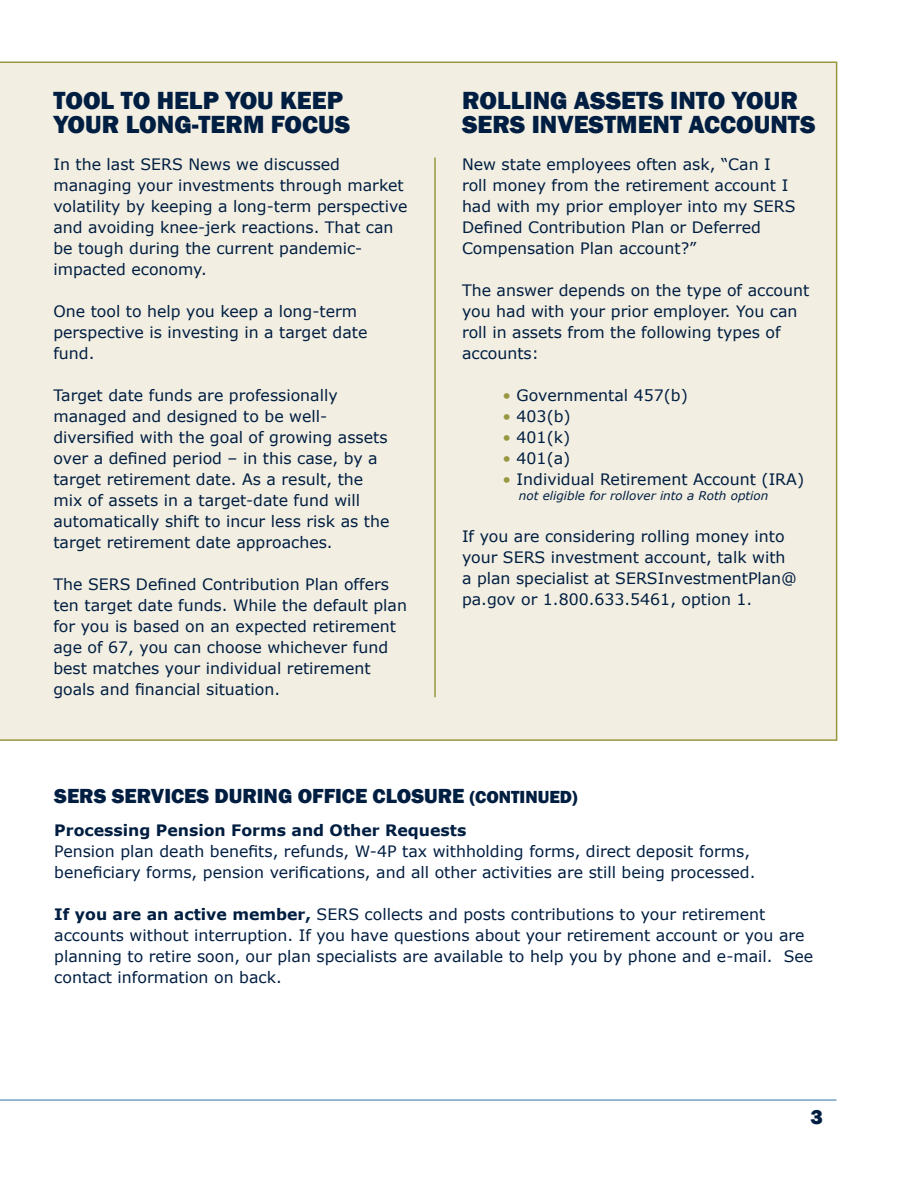
<style>
.page{position:relative;width:918px;height:1188px;background:#fff}
.page>*{position:absolute;margin:0;border:0;box-sizing:border-box;transform-origin:0 0}
.t1{font:800 25.5px/24px "Franklin Gothic";color:#001e41}
.t2{font:800 21px "Franklin Gothic";color:#001e41}
.t3{font:15.75px/21px "Verdana";color:#001e41}
.t4{font:italic 12px "Verdana";color:#001e41}
.s1{color:#979840}
.s2{font-size:18px}
.s3{font-weight:700}
</style>
<div class="page">
<div style="left:0;top:62px;width:837px;height:679px;background:#f2eee2"></div>
<hr style="left:0;top:1099px;width:836px;height:2px;background:#76a0c4">
<hr style="left:434px;top:158px;width:2px;height:539px;background:#979840">
<hr style="left:0;top:822px;width:1px;height:242px;background:#76a0c4">
<p class="t1" style="left:53px;top:88px;width:298px">TOOL TO HELP YOU KEEP<br>YOUR LONG-TERM FOCUS</p>
<p class="t3" style="left:53px;top:154px;width:356px">In the last SERS News we discussed managing your investments through market volatility by keeping a long-term perspective and avoiding knee-jerk reactions. That can be tough during the current pandemic&shy;impacted economy.</p>
<p class="t3" style="left:53px;top:301px;width:316px">One tool to help you keep a long-term perspective is investing in a target date fund.</p>
<p class="t3" style="left:53px;top:385px;width:338px">Target date funds are professionally managed and designed to be well&shy;diversified with the goal of growing assets over a defined period – in this case, by a target retirement date. As a result, the mix of assets in a target-date fund will automatically shift to incur less risk as the target retirement date approaches.</p>
<p class="t3" style="left:53px;top:574px;width:355px">The SERS Defined Contribution Plan offers ten target date funds. While the default plan for you is based on an expected retirement age of 67, you can choose whichever fund best matches your individual retirement goals and financial situation.</p>
<p class="t1" style="left:462px;top:88px;width:355px">ROLLING ASSETS INTO YOUR<br>SERS INVESTMENT ACCOUNTS</p>
<p class="t3" style="left:462px;top:154px;width:335px">New state employees often ask, “Can I roll money from the retirement account I had with my prior employer into my SERS Defined Contribution Plan or Deferred Compensation Plan account?”</p>
<p class="t3" style="left:462px;top:280px;width:349px">The answer depends on the type of account you had with your prior employer. You can roll in assets from the following types of accounts:</p>
<p class="t3" style="left:502px;top:385px;width:187px"><span class="s1">•</span> Governmental 457(b)</p>
<p class="t3" style="left:502px;top:406px;width:70px"><span class="s1">•</span> 403(b)</p>
<p class="t3" style="left:502px;top:427px;width:69px"><span class="s1">•</span> 401(k)</p>
<p class="t3" style="left:502px;top:448px;width:69px"><span class="s1">•</span> 401(a)</p>
<p class="t3" style="left:502px;top:469px;width:303px"><span class="s1">•</span> Individual Retirement Account (IRA)</p>
<p class="t4" style="left:519px;top:488px;width:251px">not eligible for rollover into a Roth option</p>
<p class="t3" style="left:462px;top:526px;width:337px">If you are considering rolling money into your SERS investment account, talk with a plan specialist at SERSInvestmentPlan@ pa.gov or 1.800.633.5461, option 1.</p>
<p class="t2" style="left:54px;top:783px;width:525px">SERS SERVICES DURING OFFICE CLOSURE <span class="s2">(CONTINUED)</span></p>
<p class="t3" style="left:54px;top:820px;width:703px"><span class="s3">Processing Pension Forms and Other Requests<br></span>Pension plan death benefits, refunds, W-4P tax withholding forms, direct deposit forms, beneficiary forms, pension verifications, and all other activities are still being processed.</p>
<p class="t3" style="left:54px;top:904px;width:761px"><span class="s3">If you are an active member,</span> SERS collects and posts contributions to your retirement accounts without interruption. If you have questions about your retirement account or you are planning to retire soon, our plan specialists are available to help you by phone and e-mail. See contact information on back.</p>
<p class="t2" style="left:810px;top:1104px;width:14px">3</p>
</div>
